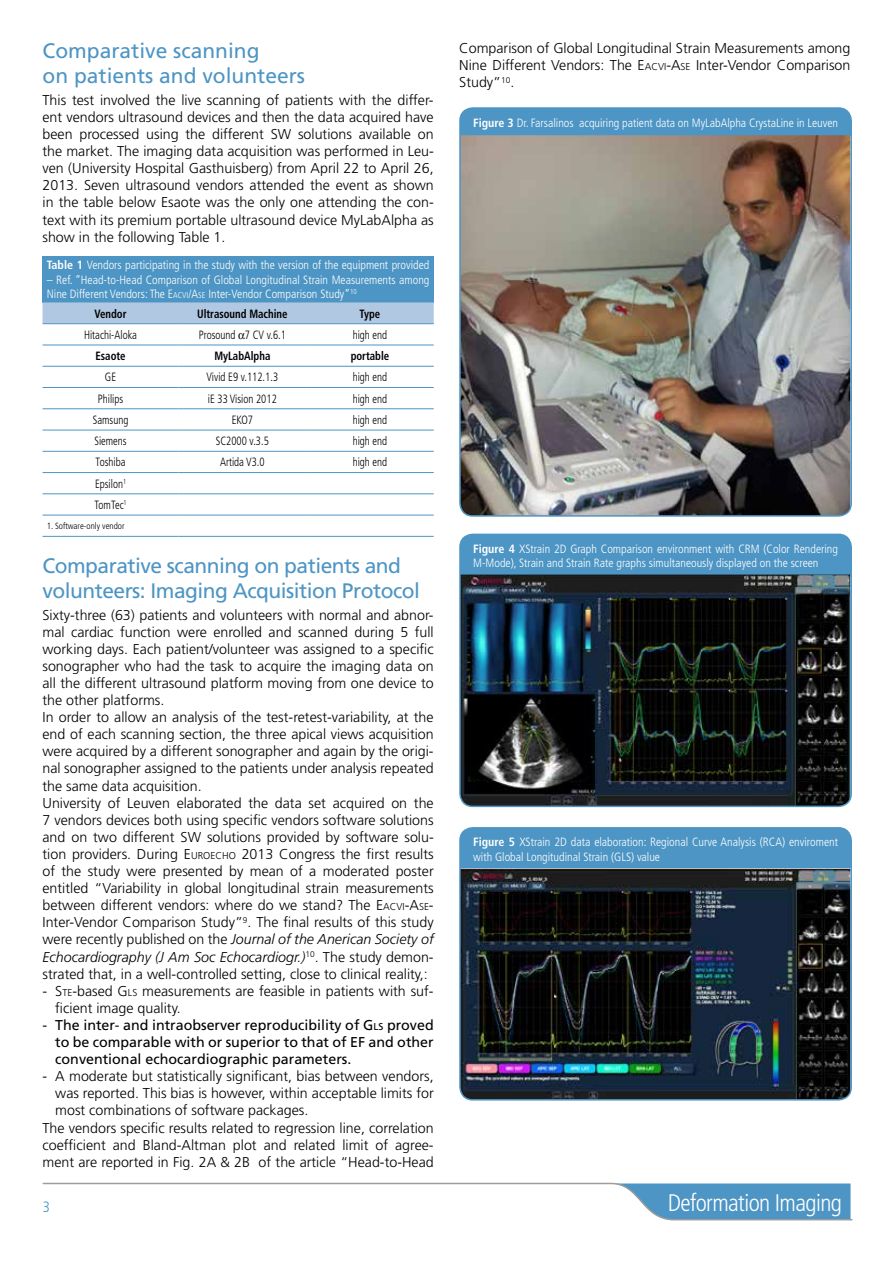
<style>
.page{position:relative;width:893px;height:1263px;background:#fff}
.page>*{position:absolute;margin:0;border:0;box-sizing:border-box;transform-origin:0 0}
.t1{font:300 condensed 24px "Frutiger";letter-spacing:-.025em;color:#fff}
.t2{font:21px/25.2px "Frutiger";letter-spacing:-.025em;color:#4d95c4}
.t3{font:21px/25.2px "Frutiger";color:#4d95c4}
.t4{font:300 condensed 15px "Frutiger";color:#4d95c4}
.t5{font:300 14.25px/17.1px "Frutiger";color:#000;text-align:justify}
.t6{font:14.25px/17.1px "Frutiger";color:#000;text-align:justify}
.t7{font:300 condensed 12px/14.4px "Frutiger";color:#fff}
.t8{font:300 condensed 12px/21.3px "Frutiger";color:#000;scale:.9 1}
.t9{font:700 condensed 12px "Frutiger";color:#000;scale:.9 1}
.t10{font:300 condensed 9px "Frutiger";color:#000}
.s1{font-weight:700}
.s2{font-style:inherit}
.s3{font-size:8.4px}
.s4{font-size:10.05px}
.s5{font-style:italic}
</style>
<div class="page">
<svg style="left:42px;top:1182px;width:811px;height:39px"></svg>
<div style="left:43px;top:256px;width:391px;height:46px;background:#4d95c4"></div>
<div style="left:43px;top:302px;width:391px;height:21px;background:#b1c8e2"></div>
<hr style="left:43px;top:323px;width:136px;height:1px;background:#4d95c4">
<hr style="left:179px;top:323px;width:127px;height:1px;background:#4d95c4">
<hr style="left:306px;top:323px;width:128px;height:1px;background:#4d95c4">
<hr style="left:43px;top:345px;width:136px;height:1px;background:#4d95c4">
<hr style="left:179px;top:345px;width:127px;height:1px;background:#4d95c4">
<hr style="left:306px;top:345px;width:128px;height:1px;background:#4d95c4">
<hr style="left:43px;top:366px;width:136px;height:1px;background:#4d95c4">
<hr style="left:179px;top:366px;width:127px;height:1px;background:#4d95c4">
<hr style="left:306px;top:366px;width:128px;height:1px;background:#4d95c4">
<hr style="left:43px;top:387px;width:136px;height:1px;background:#4d95c4">
<hr style="left:179px;top:387px;width:127px;height:1px;background:#4d95c4">
<hr style="left:306px;top:387px;width:128px;height:1px;background:#4d95c4">
<hr style="left:43px;top:408px;width:136px;height:1px;background:#4d95c4">
<hr style="left:179px;top:408px;width:127px;height:1px;background:#4d95c4">
<hr style="left:306px;top:408px;width:128px;height:1px;background:#4d95c4">
<hr style="left:43px;top:430px;width:136px;height:1px;background:#4d95c4">
<hr style="left:179px;top:430px;width:127px;height:1px;background:#4d95c4">
<hr style="left:306px;top:430px;width:128px;height:1px;background:#4d95c4">
<hr style="left:43px;top:451px;width:136px;height:1px;background:#4d95c4">
<hr style="left:179px;top:451px;width:127px;height:1px;background:#4d95c4">
<hr style="left:306px;top:451px;width:128px;height:1px;background:#4d95c4">
<hr style="left:43px;top:472px;width:136px;height:1px;background:#4d95c4">
<hr style="left:179px;top:472px;width:127px;height:1px;background:#4d95c4">
<hr style="left:306px;top:472px;width:128px;height:1px;background:#4d95c4">
<hr style="left:43px;top:493px;width:136px;height:1px;background:#4d95c4">
<hr style="left:179px;top:493px;width:127px;height:1px;background:#4d95c4">
<hr style="left:306px;top:493px;width:128px;height:1px;background:#4d95c4">
<hr style="left:43px;top:515px;width:136px;height:1px;background:#4d95c4">
<hr style="left:179px;top:515px;width:127px;height:1px;background:#4d95c4">
<hr style="left:306px;top:515px;width:128px;height:1px;background:#4d95c4">
<hr style="left:43px;top:536px;width:136px;height:1px;background:#4d95c4">
<hr style="left:179px;top:536px;width:127px;height:1px;background:#4d95c4">
<hr style="left:306px;top:536px;width:128px;height:1px;background:#4d95c4">
<div style="left:460px;top:108px;width:391px;height:27px;background:#4d95c4"></div>
<img style="left:462px;top:135px;width:387px;height:379px">
<div style="left:459px;top:107px;width:393px;height:410px;border:2px solid #4d95c4;border-radius:13px"></div>
<div style="left:460px;top:534px;width:391px;height:41px;background:#4d95c4"></div>
<img style="left:462px;top:575px;width:388px;height:231px">
<div style="left:459px;top:534px;width:393px;height:273px;border:2px solid #4d95c4;border-radius:13px"></div>
<div style="left:460px;top:828px;width:391px;height:40px;background:#4d95c4"></div>
<img style="left:460px;top:868px;width:390px;height:232px">
<div style="left:459px;top:827px;width:393px;height:273px;border:2px solid #4d95c4;border-radius:13px"></div>
<h2 class="t3" style="left:43px;top:38px;width:264px">Comparative scanning<br>on patients and volunteers</h2>
<p class="t5" style="left:43px;top:92px;width:393px">This test involved the live scanning of patients with the differ&shy;ent vendors ultrasound devices and then the data acquired have been processed using the different SW solutions available on the market. The imaging data acquisition was performed in Leu&shy;ven (University Hospital Gasthuisberg) from April 22 to April 26, 2013. Seven ultrasound vendors attended the event as shown in the table below Esaote was the only one attending the con&shy;text with its premium portable ultrasound device MyLabAlpha as show in the following Table 1.</p>
<p class="t7" style="left:47px;top:258px;width:384px"><span class="s1">Table 1</span> Vendors participating in the study with the version of the equipment provided</p>
<p class="t7" style="left:47px;top:273px;width:384px">– Ref. “Head-to-Head Comparison of Global Longitudinal Strain Measurements among<br>Nine Different Vendors: The <span class="s2">E</span><span class="s3">ACVI</span><span class="s2">/A</span><span class="s3">SE</span> Inter-Vendor Comparison Study”<sup>10</sup></p>
<p class="t9" style="left:95px;top:306px;width:37px">Vendor</p>
<p class="t9" style="left:197px;top:306px;width:102px">Ultrasound Machine</p>
<p class="t9" style="left:360px;top:306px;width:24px">Type</p>
<p class="t8" style="left:84px;top:324px;width:60px">Hitachi-Aloka</p>
<p class="t8" style="left:199px;top:324px;width:98px">Prosound 7 CV v.6.1</p>
<p class="t8" style="left:353px;top:324px;width:40px">high end</p>
<p class="t9" style="left:95px;top:349px;width:35px">Esaote</p>
<p class="t9" style="left:214px;top:349px;width:64px">MyLabAlpha</p>
<p class="t9" style="left:351px;top:349px;width:44px">portable</p>
<p class="t8" style="left:105px;top:367px;width:14px">GE</p>
<p class="t8" style="left:207px;top:367px;width:81px">Vivid E9 v.112.1.3</p>
<p class="t8" style="left:353px;top:367px;width:40px">high end</p>
<p class="t8" style="left:98px;top:388px;width:30px">Philips</p>
<p class="t8" style="left:208px;top:388px;width:78px">iE 33 Vision 2012</p>
<p class="t8" style="left:353px;top:388px;width:40px">high end</p>
<p class="t8" style="left:93px;top:409px;width:41px">Samsung</p>
<p class="t8" style="left:232px;top:409px;width:25px">EKO7</p>
<p class="t8" style="left:353px;top:409px;width:40px">high end</p>
<p class="t8" style="left:94px;top:431px;width:37px">Siemens</p>
<p class="t8" style="left:216px;top:431px;width:60px">SC2000 v.3.5</p>
<p class="t8" style="left:353px;top:431px;width:40px">high end</p>
<p class="t8" style="left:96px;top:452px;width:35px">Toshiba</p>
<p class="t8" style="left:220px;top:452px;width:51px">Artida V3.0</p>
<p class="t8" style="left:353px;top:452px;width:40px">high end</p>
<p class="t8" style="left:94px;top:473px;width:37px">Epsilon<sup>1<br></sup>TomTec<sup>1</sup></p>
<p class="t10" style="left:47px;top:521px;width:79px">1. Software-only vendor</p>
<h2 class="t2" style="left:43px;top:553px;width:379px">Comparative scanning on patients and volunteers: Imaging Acquisition Protocol</h2>
<p class="t5" style="left:43px;top:606px;width:393px;text-align:left">Sixty-three (63) patients and volunteers with normal and abnor&shy;mal cardiac function were enrolled and scanned during 5 full working days. Each patient/volunteer was assigned to a specific sonographer who had the task to acquire the imaging data on all the different ultrasound platform moving from one device to the other platforms.<br>In order to allow an analysis of the test-retest-variability, at the end of each scanning section, the three apical views acquisition were acquired by a different sonographer and again by the origi&shy;nal sonographer assigned to the patients under analysis repeated the same data acquisition.<br>University of Leuven elaborated the data set acquired on the 7 vendors devices both using specific vendors software solutions and on two different SW solutions provided by software solu&shy;tion providers. During <span class="s2">E</span><span class="s4">UROECHO</span> 2013 Congress the first results of the study were presented by mean of a moderated poster entitled “Variability in global longitudinal strain measurements between different vendors: where do we stand? The <span class="s2">E</span><span class="s4">ACVI</span><span class="s2">-A</span><span class="s4">SE</span>-Inter-Vendor Comparison Study”<sup>9</sup>. The final results of this study were recently published on the <span class="s5">Journal of the Anerican Society of Echocardiography (J Am Soc Echocardiogr.)</span><sup>10</sup>. The study demon&shy;strated that, in a well-controlled setting, close to clinical reality,:</p>
<p class="t5" style="left:55px;top:982px;width:380px;text-indent:-13px">- <span class="s2">S</span><span class="s4">TE</span>-based <span class="s2">G</span><span class="s4">LS</span> measurements are feasible in patients with suf&shy;ficient image quality.</p>
<p class="t6" style="left:55px;top:1016px;width:380px;text-indent:-13px">- The inter- and intraobserver reproducibility of <span class="s2">G</span><span class="s4">ls</span> proved to be comparable with or superior to that of EF and other conventional echocardiographic parameters.</p>
<p class="t5" style="left:43px;top:1068px;width:393px">- A moderate but statistically significant, bias between vendors,</p>
<p class="t5" style="left:55px;top:1085px;width:380px">was reported. This bias is however, within acceptable limits for</p>
<p class="t5" style="left:55px;top:1102px;width:255px">most combinations of software packages.</p>
<p class="t5" style="left:43px;top:1119px;width:393px">The vendors specific results related to regression line, correlation</p>
<p class="t5" style="left:43px;top:1136px;width:393px">coefficient and Bland-Altman plot and related limit of agree-</p>
<p class="t5" style="left:43px;top:1153px;width:393px">ment are reported in Fig. 2A &amp; 2B of the article “Head-to-Head</p>
<p class="t5" style="left:459px;top:40px;width:393px">Comparison of Global Longitudinal Strain Measurements among Nine Different Vendors: The <span class="s2">E</span><span class="s4">ACVI</span><span class="s2">-A</span><span class="s4">SE</span> Inter-Vendor Comparison Study”<sup>10</sup>.</p>
<p class="t7" style="left:473px;top:115px;width:366px"><span class="s1">Figure 3</span> Dr. Farsalinos acquiring patient data on MyLabAlpha CrystaLine in Leuven</p>
<p class="t7" style="left:473px;top:542px;width:366px"><span class="s1">Figure 4</span> XStrain 2D Graph Comparison environment with CRM (Color Rendering<br>M-Mode), Strain and Strain Rate graphs simultaneously displayed on the screen</p>
<p class="t7" style="left:473px;top:835px;width:366px"><span class="s1">Figure 5</span> XStrain 2D data elaboration: Regional Curve Analysis (RCA) enviroment with Global Longitudinal Strain (GLS) value</p>
<p class="t4" style="left:43px;top:1199px;width:9px">3</p>
<h1 class="t1" style="left:668px;top:1188px;width:176px">Deformation Imaging</h1>
</div>
